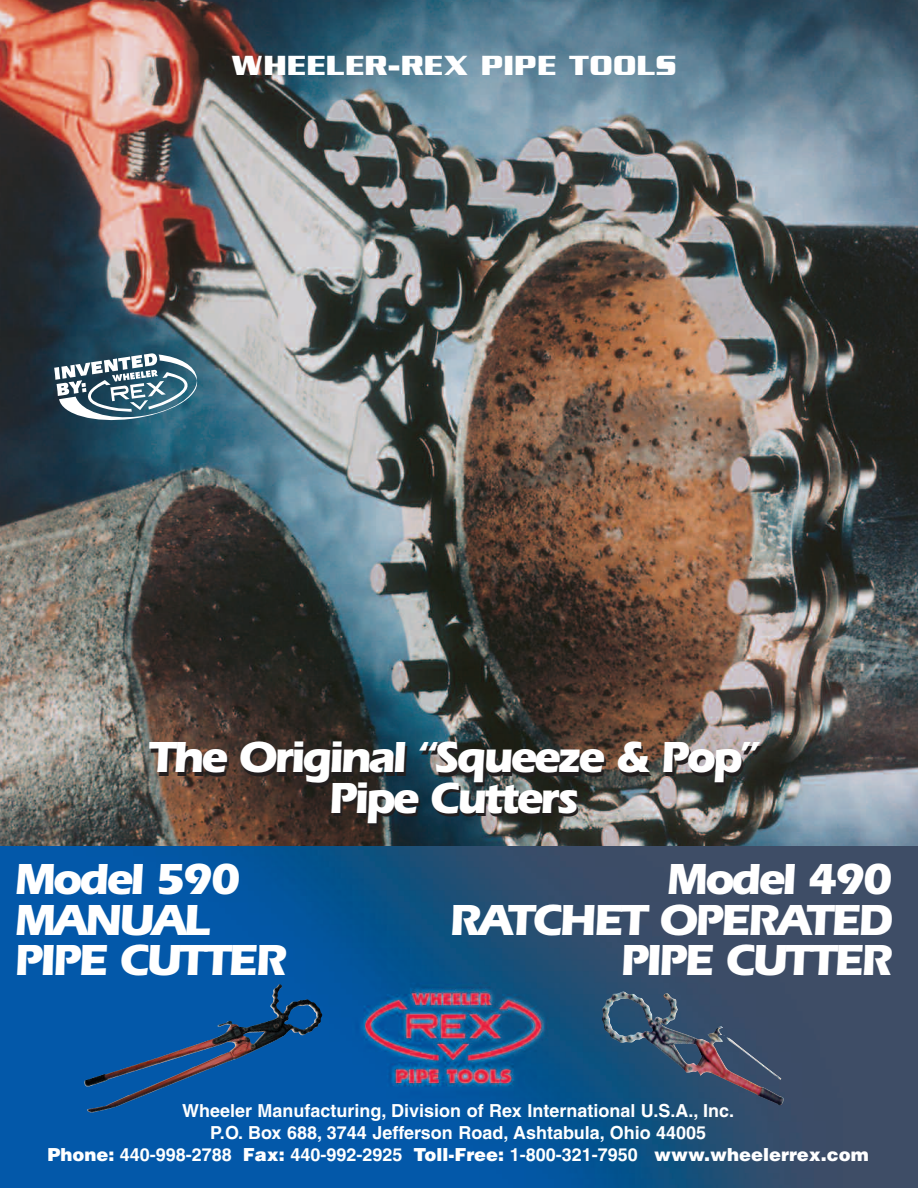
<style>
.page{position:relative;width:918px;height:1188px;background:#fff}
.page>*{position:absolute;margin:0;border:0;box-sizing:border-box;transform-origin:0 0}
.t1{font:700 45px/40.5px "Itc Eras";letter-spacing:-.07em;color:#fff}
.t2{font:700 30px "Serpentine Sans ICG";color:#fff}
.t3{font:700 18px/21.6px "Helvetica";color:#fff;text-align:center}
.s1{font-weight:900}
</style>
<div class="page">
<img style="left:0;top:0;width:918px;height:1188px">
<svg style="left:54px;top:353px;width:145px;height:70px"></svg>
<img style="left:83px;top:984px;width:240px;height:129px">
<img style="left:602px;top:991px;width:182px;height:115px">
<h2 class="t2" style="left:231px;top:47px;width:447px">WHEELER-REX PIPE TOOLS</h2>
<h1 class="t1" style="left:148px;top:742px;width:612px;text-align:center">The Original “Squeeze &amp; Pop”<br>Pipe Cutters</h1>
<h1 class="t1" style="left:14px;top:864px;width:274px">Model 590<br>MANUAL<br>PIPE CUTTER</h1>
<h1 class="t1" style="left:449px;top:864px;width:445px;text-align:right">Model 490<br>RATCHET OPERATED<br>PIPE CUTTER</h1>
<p class="t3" style="left:47px;top:1102px;width:823px">Wheeler Manufacturing, Division of Rex International U.S.A., Inc.<br>P.O. Box 688, 3744 Jefferson Road, Ashtabula, Ohio 44005<br><span class="s1">Phone:</span> 440-998-2788 <span class="s1">Fax:</span> 440-992-2925 <span class="s1">Toll-Free:</span> 1-800-321-7950 <span class="s1">www.wheelerrex.com</span></p>
</div>
